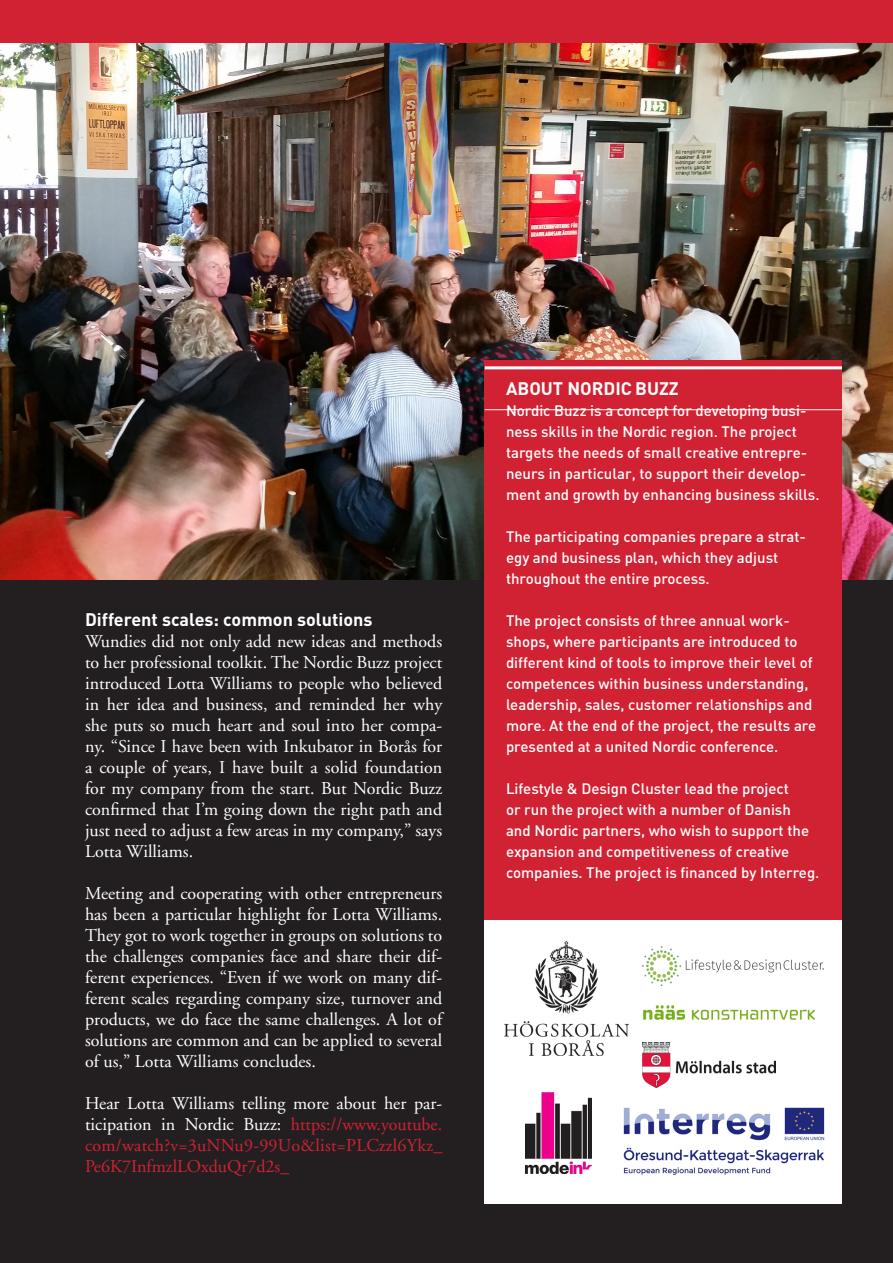
<style>
.page{position:relative;width:893px;height:1263px;background:#fff}
.page>*{position:absolute;margin:0;border:0;box-sizing:border-box;transform-origin:0 0}
.Brødtekst_pos{font:18px/21px "Adobe Garamond";color:#fff;text-align:justify}
.Brødtekst_pos-2{font:18px/21px "Adobe Garamond";color:#d12233;text-align:justify}
.Brødtekst_pos-3{font:700 18px "DIN";color:#fff}
.Boxrubrik{font:700 18px "DIN";color:#fff}
.Boxbrød{font:500 15px/21px "DIN";color:#fff}
.s1{color:#fff}
</style>
<div class="page">
<div style="left:0;top:573px;width:893px;height:690px;background:#231f20"></div>
<img style="left:0;top:43px;width:893px;height:537px">
<div style="left:485px;top:360px;width:357px;height:800px;background:#d12233"></div>
<div style="left:0;top:0;width:893px;height:43px;background:#d12233"></div>
<hr style="left:485px;top:366px;width:357px;height:3px;background:#fff">
<hr style="left:485px;top:409px;width:357px;height:1px;background:#fff">
<div style="left:485px;top:920px;width:357px;height:283px;background:#fff"></div>
<img style="left:504px;top:941px;width:125px;height:114px">
<img style="left:623px;top:1107px;width:202px;height:68px">
<img style="left:643px;top:1005px;width:172px;height:15px">
<img style="left:643px;top:946px;width:181px;height:39px">
<img style="left:525px;top:1093px;width:66px;height:81px">
<img style="left:642px;top:1043px;width:134px;height:44px">
<p class="Brødtekst_pos-3" style="left:85px;top:608px;width:289px">Different scales: common solutions</p>
<p class="Brødtekst_pos" style="left:85px;top:632px;width:359px">Wundies did not only add new ideas and methods to her professional toolkit. The Nordic Buzz project introduced Lotta Williams to people who believed in her idea and business, and reminded her why she puts so much heart and soul into her compa&shy;ny. “Since I have been with Inkubator in Borås for a couple of years, I have built a solid foundation for my company from the start. But Nordic Buzz confirmed that I’m going down the right path and just need to adjust a few areas in my company,” says Lotta Williams.</p>
<p class="Brødtekst_pos" style="left:85px;top:884px;width:359px">Meeting and cooperating with other entrepreneurs has been a particular highlight for Lotta Williams.<br>They got to work together in groups on solutions to the challenges companies face and share their dif&shy;ferent experiences. “Even if we work on many dif&shy;ferent scales regarding company size, turnover and products, we do face the same challenges. A lot of solutions are common and can be applied to several of us,” Lotta Williams concludes.</p>
<p class="Brødtekst_pos-2" style="left:85px;top:1094px;width:359px"><span class="s1">Hear Lotta Williams telling more about her par&shy;ticipation in Nordic Buzz:</span> https://www.youtube. com/watch?v=3uNNu9-99Uo&amp;list=PLCzzl6Ykz_ Pe6K7InfmzlLOxduQr7d2s_</p>
<p class="Boxrubrik" style="left:506px;top:377px;width:174px">ABOUT NORDIC BUZZ</p>
<p class="Boxbrød" style="left:506px;top:400px;width:315px">Nordic Buzz is a concept for developing busi&shy;ness skills in the Nordic region. The project targets the needs of small creative entrepre&shy;neurs in particular, to support their develop&shy;ment and growth by enhancing business skills.</p>
<p class="Boxbrød" style="left:506px;top:526px;width:301px">The participating companies prepare a strat&shy;egy and business plan, which they adjust throughout the entire process.</p>
<p class="Boxbrød" style="left:506px;top:610px;width:312px">The project consists of three annual work&shy;shops, where participants are introduced to different kind of tools to improve their level of competences within business understanding, leadership, sales, customer relationships and more. At the end of the project, the results are presented at a united Nordic conference.</p>
<p class="Boxbrød" style="left:506px;top:778px;width:315px">Lifestyle &amp; Design Cluster lead the project<br>or run the project with a number of Danish and Nordic partners, who wish to support the expansion and competitiveness of creative companies. The project is financed by Interreg.</p>
</div>
